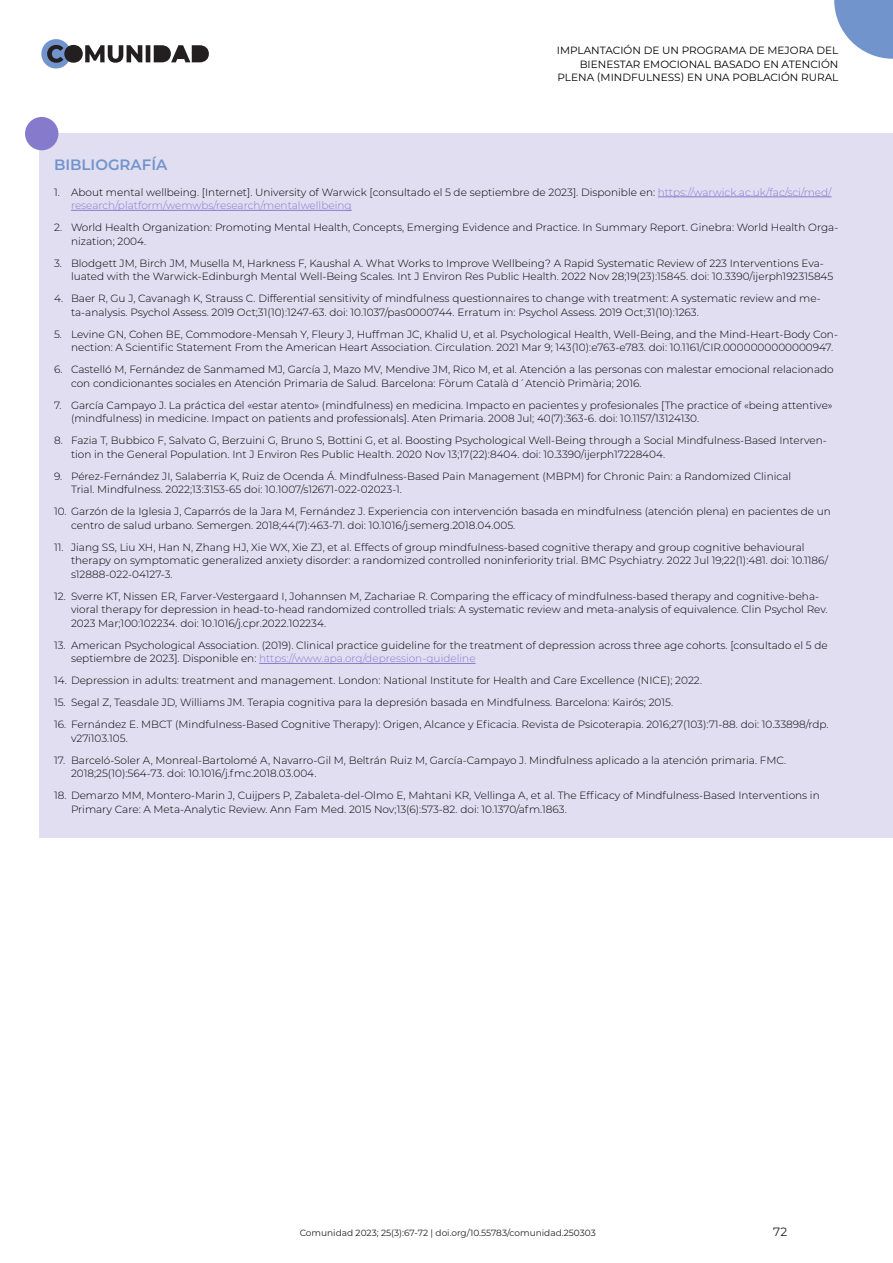
<style>
.page{position:relative;width:893px;height:1263px;background:#fff}
.page>*{position:absolute;margin:0;border:0;box-sizing:border-box;transform-origin:0 0}
.Tit1{font:600 15px "Montserrat";color:#7194cc}
.t1{font:12px "Montserrat";color:#231f20}
.t2{font:300 10.5px/13.5px "Montserrat";color:#000}
.Variable1{font:10.5px/13.5px "Montserrat";color:#000;text-align:right}
.t3{font:9px "Montserrat";color:#231f20}
.s1{color:#867acc}
</style>
<div class="page">
<div style="left:41px;top:39px;width:30px;height:29px;background:#7194cc;border-radius:50%"></div>
<svg style="left:47px;top:45px;width:162px;height:18px"></svg>
<svg style="left:834px;top:0;width:59px;height:59px"></svg>
<div style="left:40px;top:134px;width:853px;height:704px;background:#e1def2"></div>
<div style="left:25px;top:117px;width:33px;height:33px;background:#867acc;border-radius:50%"></div>
<hr style="left:658px;top:197px;width:174px;height:1px;background:#867acc">
<hr style="left:71px;top:210px;width:281px;height:1px;background:#867acc">
<hr style="left:259px;top:663px;width:217px;height:1px;background:#867acc">
<p class="Variable1" style="left:557px;top:43px;width:283px">IMPLANTACIÓN DE UN PROGRAMA DE MEJORA DEL<br>BIENESTAR EMOCIONAL BASADO EN ATENCIÓN<br>PLENA (MINDFULNESS) EN UNA POBLACIÓN RURAL</p>
<p class="Tit1" style="left:54px;top:154px;width:115px">BIBLIOGRAFÍA</p>
<p class="t2" style="left:71px;top:185px;width:762px;text-indent:-17px">1. About mental wellbeing. [Internet]. University of Warwick [consultado el 5 de septiembre de 2023]. Disponible en: <span class="s1">https://warwick.ac.uk/fac/sci/med/ research/platform/wemwbs/research/mentalwellbeing</span></p>
<p class="t2" style="left:71px;top:220px;width:769px;text-indent:-17px">2. World Health Organization: Promoting Mental Health, Concepts, Emerging Evidence and Practice. In Summary Report. Ginebra: World Health Orga&shy;nization; 2004.</p>
<p class="t2" style="left:71px;top:256px;width:764px;text-indent:-17px">3. Blodgett JM, Birch JM, Musella M, Harkness F, Kaushal A. What Works to Improve Wellbeing? A Rapid Systematic Review of 223 Interventions Eva&shy;luated with the Warwick-Edinburgh Mental Well-Being Scales. Int J Environ Res Public Health. 2022 Nov 28;19(23):15845. doi: 10.3390/ijerph192315845</p>
<p class="t2" style="left:71px;top:291px;width:751px;text-indent:-17px">4. Baer R, Gu J, Cavanagh K, Strauss C. Differential sensitivity of mindfulness questionnaires to change with treatment: A systematic review and me&shy;ta-analysis. Psychol Assess. 2019 Oct;31(10):1247-63. doi: 10.1037/pas0000744. Erratum in: Psychol Assess. 2019 Oct;31(10):1263.</p>
<p class="t2" style="left:71px;top:327px;width:768px;text-indent:-17px">5. Levine GN, Cohen BE, Commodore-Mensah Y, Fleury J, Huffman JC, Khalid U, et al. Psychological Health, Well-Being, and the Mind-Heart-Body Con&shy;nection: A Scientific Statement From the American Heart Association. Circulation. 2021 Mar 9; 143(10):e763-e783. doi: 10.1161/CIR.0000000000000947.</p>
<p class="t2" style="left:71px;top:362px;width:764px;text-indent:-17px">6. Castelló M, Fernández de Sanmamed MJ, García J, Mazo MV, Mendive JM, Rico M, et al. Atención a las personas con malestar emocional relacionado con condicionantes sociales en Atención Primaria de Salud. Barcelona: Fòrum Català d´Atenciò Primària; 2016.</p>
<p class="t2" style="left:71px;top:398px;width:763px;text-indent:-17px">7. García Campayo J. La práctica del «estar atento» (mindfulness) en medicina. Impacto en pacientes y profesionales [The practice of «being attentive» (mindfulness) in medicine. Impact on patients and professionals]. Aten Primaria. 2008 Jul; 40(7):363-6. doi: 10.1157/13124130.</p>
<p class="t2" style="left:71px;top:433px;width:757px;text-indent:-17px">8. Fazia T, Bubbico F, Salvato G, Berzuini G, Bruno S, Bottini G, et al. Boosting Psychological Well-Being through a Social Mindfulness-Based Interven&shy;tion in the General Population. Int J Environ Res Public Health. 2020 Nov 13;17(22):8404. doi: 10.3390/ijerph17228404.</p>
<p class="t2" style="left:71px;top:469px;width:722px;text-indent:-17px">9. Pérez-Fernández JI, Salaberria K, Ruiz de Ocenda Á. Mindfulness-Based Pain Management (MBPM) for Chronic Pain: a Randomized Clinical<br>Trial. Mindfulness. 2022;13:3153-65 doi: 10.1007/s12671-022-02023-1.</p>
<p class="t2" style="left:71px;top:504px;width:761px;text-indent:-17px">10. Garzón de la Iglesia J, Caparrós de la Jara M, Fernández J. Experiencia con intervención basada en mindfulness (atención plena) en pacientes de un centro de salud urbano. Semergen. 2018;44(7):463-71. doi: 10.1016/j.semerg.2018.04.005.</p>
<p class="t2" style="left:71px;top:540px;width:758px;text-indent:-17px">11. Jiang SS, Liu XH, Han N, Zhang HJ, Xie WX, Xie ZJ, et al. Effects of group mindfulness-based cognitive therapy and group cognitive behavioural therapy on symptomatic generalized anxiety disorder: a randomized controlled noninferiority trial. BMC Psychiatry. 2022 Jul 19;22(1):481. doi: 10.1186/ s12888-022-04127-3.</p>
<p class="t2" style="left:71px;top:589px;width:758px;text-indent:-17px">12. Sverre KT, Nissen ER, Farver-Vestergaard I, Johannsen M, Zachariae R. Comparing the efficacy of mindfulness-based therapy and cognitive-beha&shy;vioral therapy for depression in head-to-head randomized controlled trials: A systematic review and meta-analysis of equivalence. Clin Psychol Rev.<br>2023 Mar;100:102234. doi: 10.1016/j.cpr.2022.102234.</p>
<p class="t2" style="left:71px;top:638px;width:758px;text-indent:-17px">13. American Psychological Association. (2019). Clinical practice guideline for the treatment of depression across three age cohorts. [consultado el 5 de septiembre de 2023]. Disponible en: <span class="s1">https://www.apa.org/depression-guideline</span></p>
<p class="t2" style="left:54px;top:673px;width:650px">14. Depression in adults: treatment and management. London: National Institute for Health and Care Excellence (NICE); 2022.</p>
<p class="t2" style="left:54px;top:696px;width:621px">15. Segal Z, Teasdale JD, Williams JM. Terapia cognitiva para la depresión basada en Mindfulness. Barcelona: Kairós; 2015.</p>
<p class="t2" style="left:71px;top:718px;width:759px;text-indent:-17px">16. Fernández E. MBCT (Mindfulness-Based Cognitive Therapy): Origen, Alcance y Eficacia. Revista de Psicoterapia. 2016;27(103):71-88. doi: 10.33898/rdp. v27i103.105.</p>
<p class="t2" style="left:71px;top:753px;width:717px;text-indent:-17px">17. Barceló-Soler A, Monreal-Bartolomé A, Navarro-Gil M, Beltrán Ruiz M, García-Campayo J. Mindfulness aplicado a la atención primaria. FMC.<br>2018;25(10):564-73. doi: 10.1016/j.fmc.2018.03.004.</p>
<p class="t2" style="left:71px;top:789px;width:750px;text-indent:-17px">18. Demarzo MM, Montero-Marin J, Cuijpers P, Zabaleta-del-Olmo E, Mahtani KR, Vellinga A, et al. The Efficacy of Mindfulness-Based Interventions in<br>Primary Care: A Meta-Analytic Review. Ann Fam Med. 2015 Nov;13(6):573-82. doi: 10.1370/afm.1863.</p>
<p class="t3" style="left:300px;top:1226px;width:298px">Comunidad 2023; 25(3):67-72 | doi.org/10.55783/comunidad.250303</p>
<p class="t1" style="left:773px;top:1223px;width:15px">72</p>
</div>
